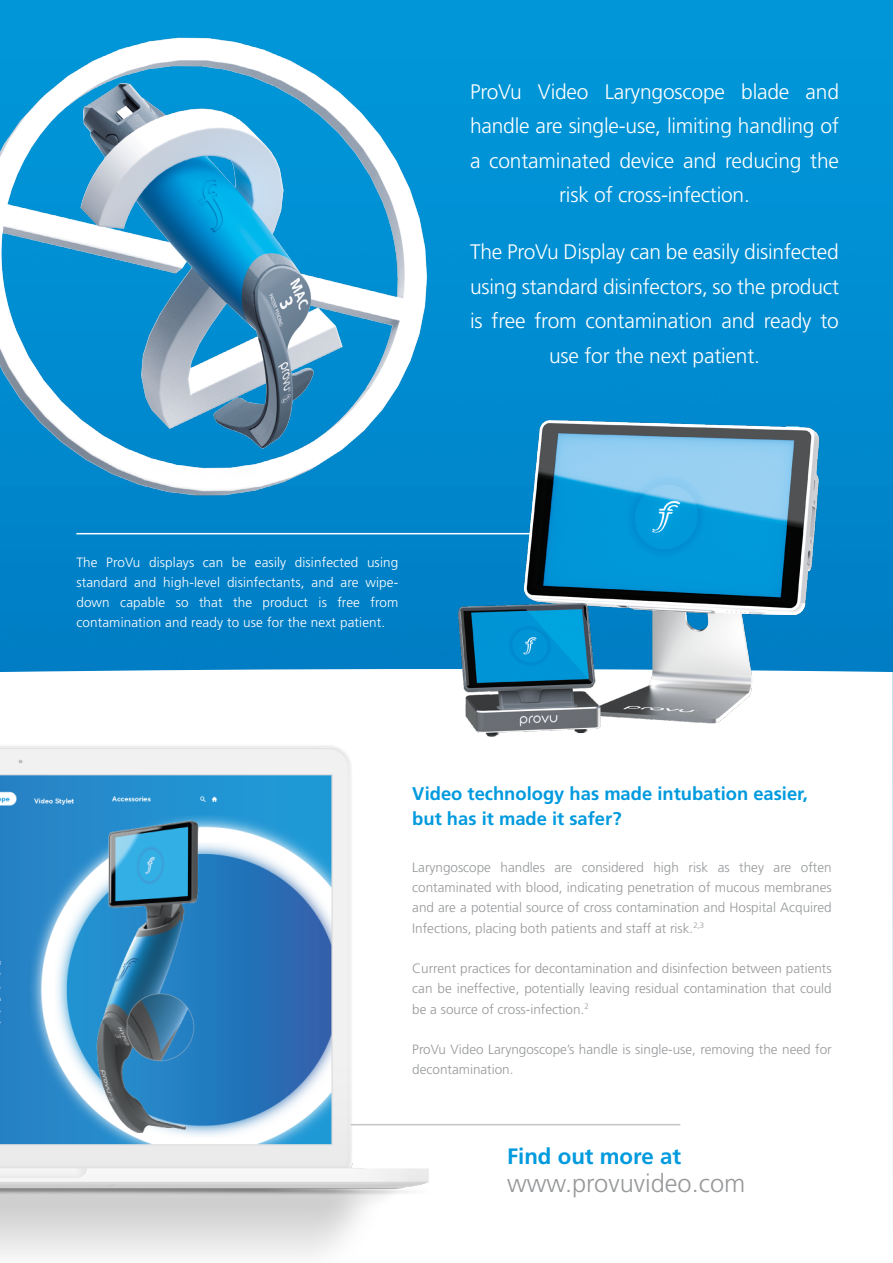
<style>
.page{position:relative;width:893px;height:1263px;background:#fff}
.page>*{position:absolute;margin:0;border:0;box-sizing:border-box;transform-origin:0 0}
.t1{font:300 25.5px "Frutiger LT Std";color:#96989a}
.t2{font:700 22.2px "Frutiger LT Std";color:#009ade}
.t3{font:300 21px/34.5px "Frutiger LT Std";letter-spacing:-.01em;color:#fff;text-align:center}
.t4{font:700 18.3px/25.5px "Frutiger LT Std";color:#009ade}
.t5{font:300 13.5px/20.2px "Frutiger LT Std";color:#96989a;text-align:justify}
.t6{font:300 13.5px/20.2px "Frutiger LT Std";letter-spacing:.01em;color:#fff;text-align:justify}
</style>
<div class="page">
<img style="left:0;top:0;width:893px;height:668px">
<img style="left:419px;top:408px;width:428px;height:329px">
<img style="left:0;top:23px;width:591px;height:475px">
<img style="left:0;top:746px;width:441px;height:510px">
<hr style="left:351px;top:1124px;width:329px;height:1px;background:#96989a">
<hr style="left:76px;top:533px;width:455px;height:1px;background:#fff">
<h3 class="t3" style="left:470px;top:74px;width:370px">ProVu Video Laryngoscope blade and handle are single-use, limiting handling of a contaminated device and reducing the risk of cross-infection.</h3>
<h3 class="t3" style="left:470px;top:235px;width:370px">The ProVu Display can be easily disinfected using standard disinfectors, so the product is free from contamination and ready to use for the next patient.</h3>
<p class="t6" style="left:76px;top:552px;width:323px">The ProVu displays can be easily disinfected using standard and high-level disinfectants, and are wipe&shy;down capable so that the product is free from contamination and ready to use for the next patient.</p>
<h3 class="t4" style="left:412px;top:780px;width:397px">Video technology has made intubation easier, but has it made it safer?</h3>
<p class="t5" style="left:412px;top:857px;width:421px">Laryngoscope handles are considered high risk as they are often contaminated with blood, indicating penetration of mucous membranes and are a potential source of cross contamination and Hospital Acquired Infections, placing both patients and staff at risk.<sup>2,3</sup></p>
<p class="t5" style="left:412px;top:958px;width:421px">Current practices for decontamination and disinfection between patients can be ineffective, potentially leaving residual contamination that could be a source of cross-infection.<sup>2</sup></p>
<p class="t5" style="left:412px;top:1039px;width:421px">ProVu Video Laryngoscope’s handle is single-use, removing the need for decontamination.</p>
<h2 class="t2" style="left:507px;top:1144px;width:176px">Find out more at</h2>
<h1 class="t1" style="left:507px;top:1169px;width:240px">www.provuvideo.com</h1>
</div>
